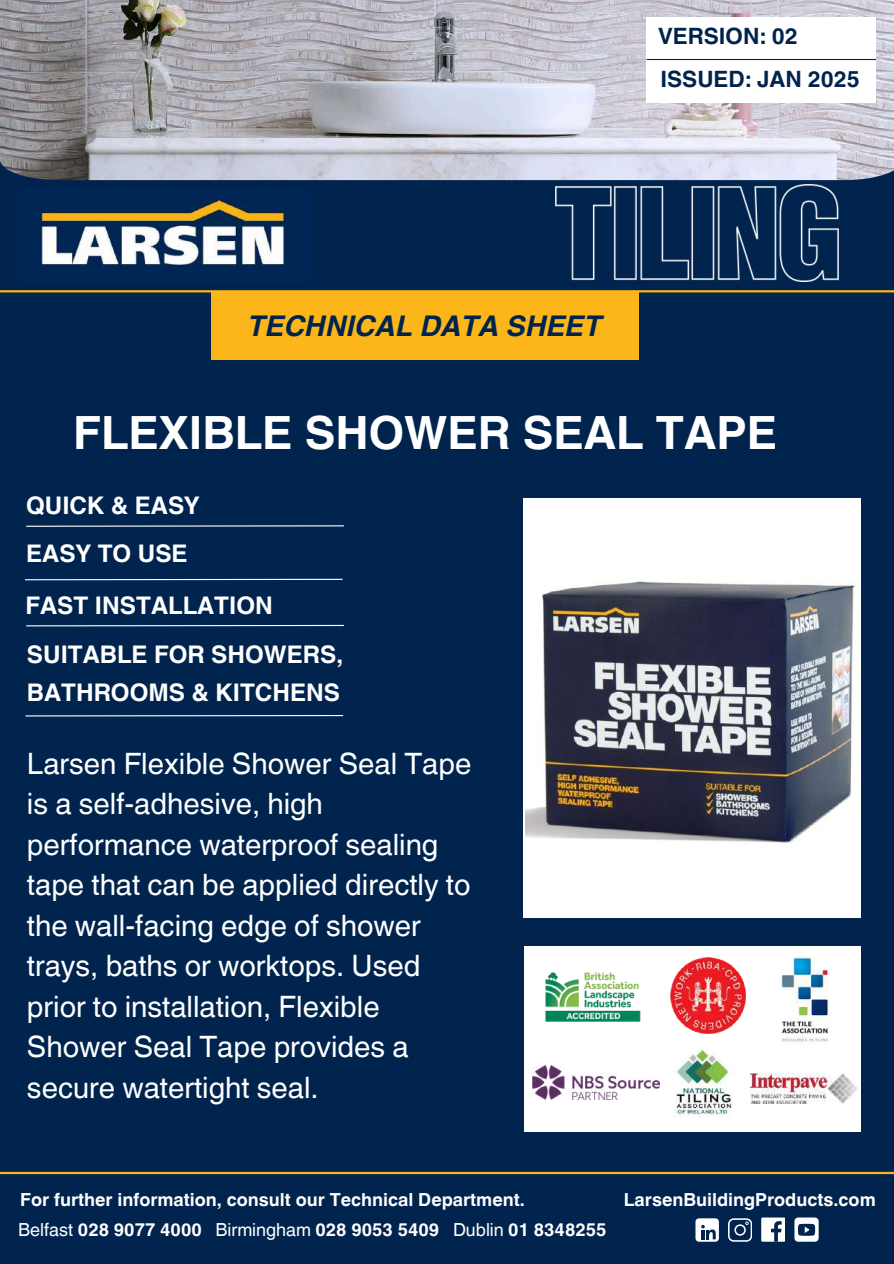
<style>
.page{position:relative;width:894px;height:1264px;background:#fff}
.page>*{position:absolute;margin:0;border:0;box-sizing:border-box;transform-origin:0 0}
.t1{font:700 45.75px "Helvetica World";color:#fff}
.t2{font:29.4px/40.5px "Helvetica World";color:#fff}
.t3{font:italic 700 28.5px "Helvetica World";color:#01244e}
.t4{font:700 24.3px/52.1px "Helvetica World";color:#fff}
.t5{font:700 22.5px/43.8px "Helvetica World";color:#01244e}
.t6{font:700 18px/29.2px "Helvetica World";color:#fff}
.s1{font-weight:400}
</style>
<div class="page">
<div style="left:0;top:0;width:893px;height:1263px;background:#01244e"></div>
<img style="left:40px;top:198px;width:245px;height:70px">
<hr style="left:0;top:290px;width:893px;height:2px;background:#fcb61a">
<hr style="left:0;top:1171px;width:893px;height:3px;background:#fcb61a">
<div style="left:761px;top:1217px;width:23px;height:24px;background:#fff"></div>
<svg style="left:771px;top:1221px;width:10px;height:20px"></svg>
<svg style="left:728px;top:1218px;width:23px;height:23px"></svg>
<div style="left:695px;top:1218px;width:23px;height:23px;background:#fff;border-radius:4px"></div>
<svg style="left:701px;top:1225px;width:14px;height:14px"></svg>
<div style="left:794px;top:1217px;width:23px;height:24px;background:#fff;border-radius:4px"></div>
<svg style="left:798px;top:1223px;width:16px;height:12px"></svg>
<hr style="left:26px;top:525px;width:318px;height:2px;background:#fff">
<hr style="left:25px;top:579px;width:317px;height:1px;background:#fff">
<img style="left:0;top:0;width:893px;height:180px">
<div style="left:646px;top:17px;width:229px;height:85px;background:#fff"></div>
<hr style="left:646px;top:59px;width:229px;height:1px;background:#01244e">
<div style="left:524px;top:946px;width:336px;height:186px;background:#fff"></div>
<div style="left:211px;top:291px;width:428px;height:69px;background:#fcb61a"></div>
<img style="left:545px;top:972px;width:96px;height:50px">
<img style="left:781px;top:957px;width:48px;height:88px">
<img style="left:532px;top:1065px;width:127px;height:34px">
<img style="left:674px;top:1047px;width:59px;height:70px">
<img style="left:670px;top:957px;width:75px;height:76px">
<img style="left:750px;top:1073px;width:107px;height:30px">
<hr style="left:26px;top:625px;width:318px;height:1px;background:#fff">
<img style="left:556px;top:185px;width:282px;height:96px">
<div style="left:523px;top:497px;width:338px;height:420px;background:#fff"></div>
<hr style="left:25px;top:715px;width:318px;height:1px;background:#fff">
<img style="left:525px;top:581px;width:330px;height:262px">
<p class="t5" style="left:658px;top:11px;width:203px">VERSION: 02<br>ISSUED: JAN 2025</p>
<p class="t3" style="left:248px;top:303px;width:355px">TECHNICAL DATA SHEET</p>
<h1 class="t1" style="left:73px;top:395px;width:705px">FLEXIBLE SHOWER SEAL TAPE</h1>
<p class="t4" style="left:26px;top:477px;width:175px">QUICK &amp; EASY</p>
<p class="t4" style="left:25px;top:525px;width:249px">EASY TO USE<br>FAST INSTALLATION</p>
<p class="t4" style="left:27px;top:633px;width:317px;line-height:37.2px">SUITABLE FOR SHOWERS,<br>BATHROOMS &amp; KITCHENS</p>
<p class="t2" style="left:27px;top:743px;width:446px">Larsen Flexible Shower Seal Tape is a self-adhesive, high performance waterproof sealing tape that can be applied directly to the wall-facing edge of shower trays, baths or worktops. Used prior to installation, Flexible<br>Shower Seal Tape provides a secure watertight seal.</p>
<p class="t6" style="left:18px;top:1183px;width:589px">For further information, consult our Technical Department.<br><span class="s1">Belfast</span> 028 9077 4000 <span class="s1">Birmingham</span> 028 9053 5409 <span class="s1">Dublin</span> 01 8348255</p>
<p class="t6" style="left:623px;top:1183px;width:253px">LarsenBuildingProducts.com</p>
</div>
